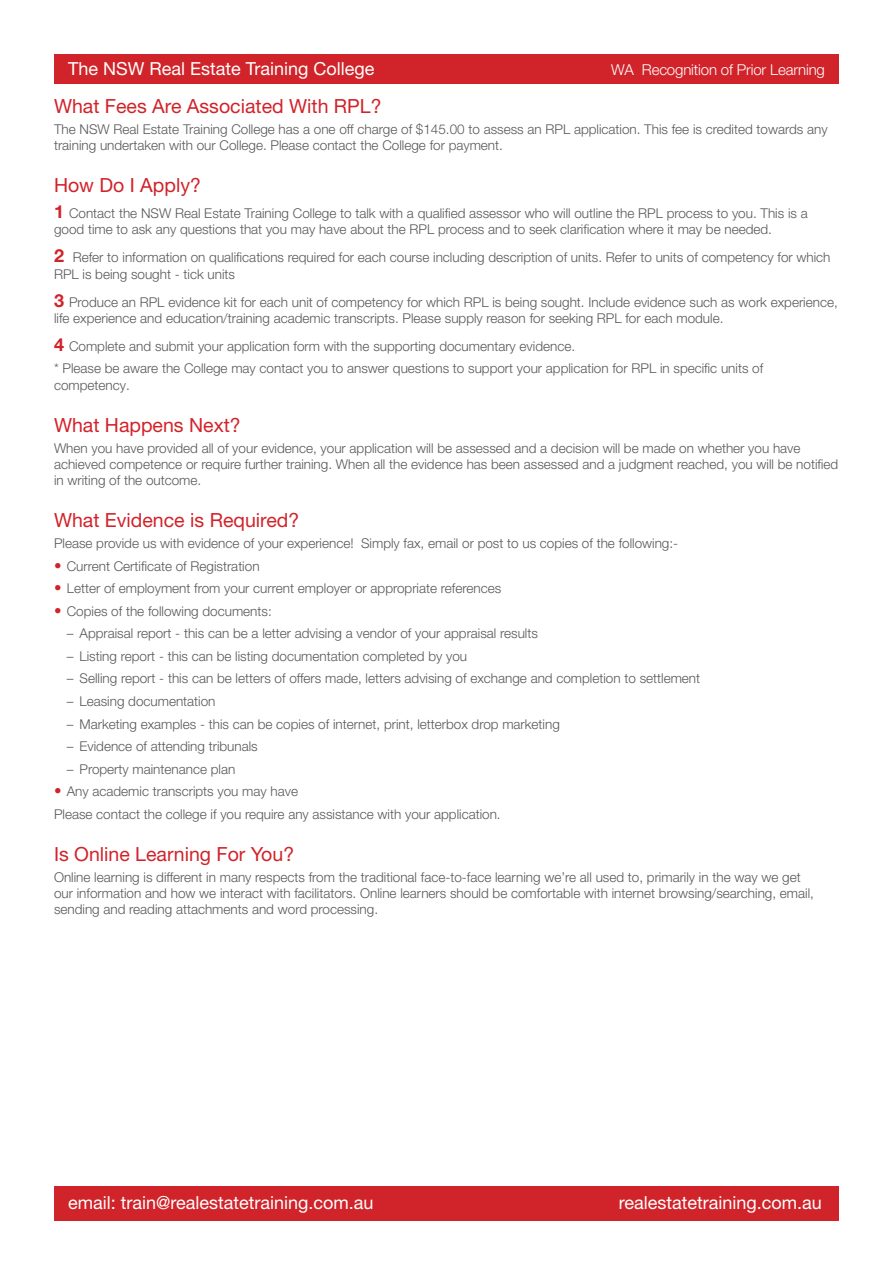
<style>
.page{position:relative;width:893px;height:1263px;background:#fff}
.page>*{position:absolute;margin:0;border:0;box-sizing:border-box;transform-origin:0 0}
.Subheads_red{font:19.5px "Helvetica Neue LT Pro";color:#d1232a}
.Subheads_red-2{font:18px "Helvetica Neue LT Pro";color:#fff}
.Subheads_red-3{font:300 15px "Helvetica Neue LT Pro";letter-spacing:-.01em;color:#fff}
.Bodycopy{font:300 13.5px/16.2px "Helvetica Neue LT Pro";color:#57585a}
.s1{font-weight:700;font-size:18px;color:#d1232a}
.s2{font-size:15px;color:#d1232a}
</style>
<div class="page">
<div style="left:54px;top:54px;width:785px;height:30px;background:#d1232a"></div>
<div style="left:54px;top:1186px;width:785px;height:34px;background:#d1232a"></div>
<p class="Subheads_red-2" style="left:68px;top:58px;width:308px">The NSW Real Estate Training College</p>
<p class="Subheads_red-3" style="left:611px;top:61px;width:215px">WA Recognition of Prior Learning</p>
<p class="Subheads_red" style="left:54px;top:94px;width:329px">What Fees Are Associated With RPL?</p>
<p class="Bodycopy" style="left:54px;top:120px;width:775px">The NSW Real Estate Training College has a one off charge of $145.00 to assess an RPL application. This fee is credited towards any training undertaken with our College. Please contact the College for payment.</p>
<p class="Subheads_red" style="left:54px;top:173px;width:148px">How Do I Apply?</p>
<p class="Bodycopy" style="left:54px;top:205px;width:755px"><span class="s1">1</span> Contact the NSW Real Estate Training College to talk with a qualified assessor who will outline the RPL process to you. This is a good time to ask any questions that you may have about the RPL process and to seek clarification where it may be needed.</p>
<p class="Bodycopy" style="left:54px;top:249px;width:778px"><span class="s1">2</span> Refer to information on qualifications required for each course including description of units. Refer to units of competency for which<br>RPL is being sought - tick units</p>
<p class="Bodycopy" style="left:54px;top:293px;width:785px"><span class="s1">3</span> Produce an RPL evidence kit for each unit of competency for which RPL is being sought. Include evidence such as work experience, life experience and education/training academic transcripts. Please supply reason for seeking RPL for each module.</p>
<p class="Bodycopy" style="left:54px;top:338px;width:523px"><span class="s1">4</span> Complete and submit your application form with the supporting documentary evidence.</p>
<p class="Bodycopy" style="left:54px;top:360px;width:711px">* Please be aware the College may contact you to answer questions to support your application for RPL in specific units of competency.</p>
<p class="Subheads_red" style="left:54px;top:413px;width:188px">What Happens Next?</p>
<p class="Bodycopy" style="left:54px;top:439px;width:786px">When you have provided all of your evidence, your application will be assessed and a decision will be made on whether you have achieved competence or require further training. When all the evidence has been assessed and a judgment reached, you will be notified in writing of the outcome.</p>
<p class="Subheads_red" style="left:54px;top:508px;width:247px">What Evidence is Required?</p>
<p class="Bodycopy" style="left:54px;top:535px;width:626px">Please provide us with evidence of your experience! Simply fax, email or post to us copies of the following:-</p>
<p class="Bodycopy" style="left:54px;top:557px;width:207px"><span class="s2">•</span> Current Certificate of Registration</p>
<p class="Bodycopy" style="left:54px;top:580px;width:449px"><span class="s2">•</span> Letter of employment from your current employer or appropriate references</p>
<p class="Bodycopy" style="left:54px;top:602px;width:219px"><span class="s2">•</span> Copies of the following documents:</p>
<p class="Bodycopy" style="left:67px;top:625px;width:473px">– Appraisal report - this can be a letter advising a vendor of your appraisal results</p>
<p class="Bodycopy" style="left:67px;top:648px;width:402px">– Listing report - this can be listing documentation completed by you</p>
<p class="Bodycopy" style="left:67px;top:670px;width:635px">– Selling report - this can be letters of offers made, letters advising of exchange and completion to settlement</p>
<p class="Bodycopy" style="left:67px;top:693px;width:150px">– Leasing documentation</p>
<p class="Bodycopy" style="left:67px;top:715px;width:495px">– Marketing examples - this can be copies of internet, print, letterbox drop marketing</p>
<p class="Bodycopy" style="left:67px;top:738px;width:193px">– Evidence of attending tribunals</p>
<p class="Bodycopy" style="left:67px;top:760px;width:170px">– Property maintenance plan</p>
<p class="Bodycopy" style="left:54px;top:783px;width:246px"><span class="s2">•</span> Any academic transcripts you may have</p>
<p class="Bodycopy" style="left:54px;top:806px;width:448px">Please contact the college if you require any assistance with your application.</p>
<p class="Subheads_red" style="left:54px;top:842px;width:242px">Is Online Learning For You?</p>
<p class="Bodycopy" style="left:54px;top:869px;width:761px">Online learning is different in many respects from the traditional face-to-face learning we’re all used to, primarily in the way we get our information and how we interact with facilitators. Online learners should be comfortable with internet browsing/searching, email, sending and reading attachments and word processing.</p>
<p class="Subheads_red-2" style="left:68px;top:1191px;width:307px">email: train@realestatetraining.com.au</p>
<p class="Subheads_red-2" style="left:619px;top:1191px;width:205px">realestatetraining.com.au</p>
</div>
